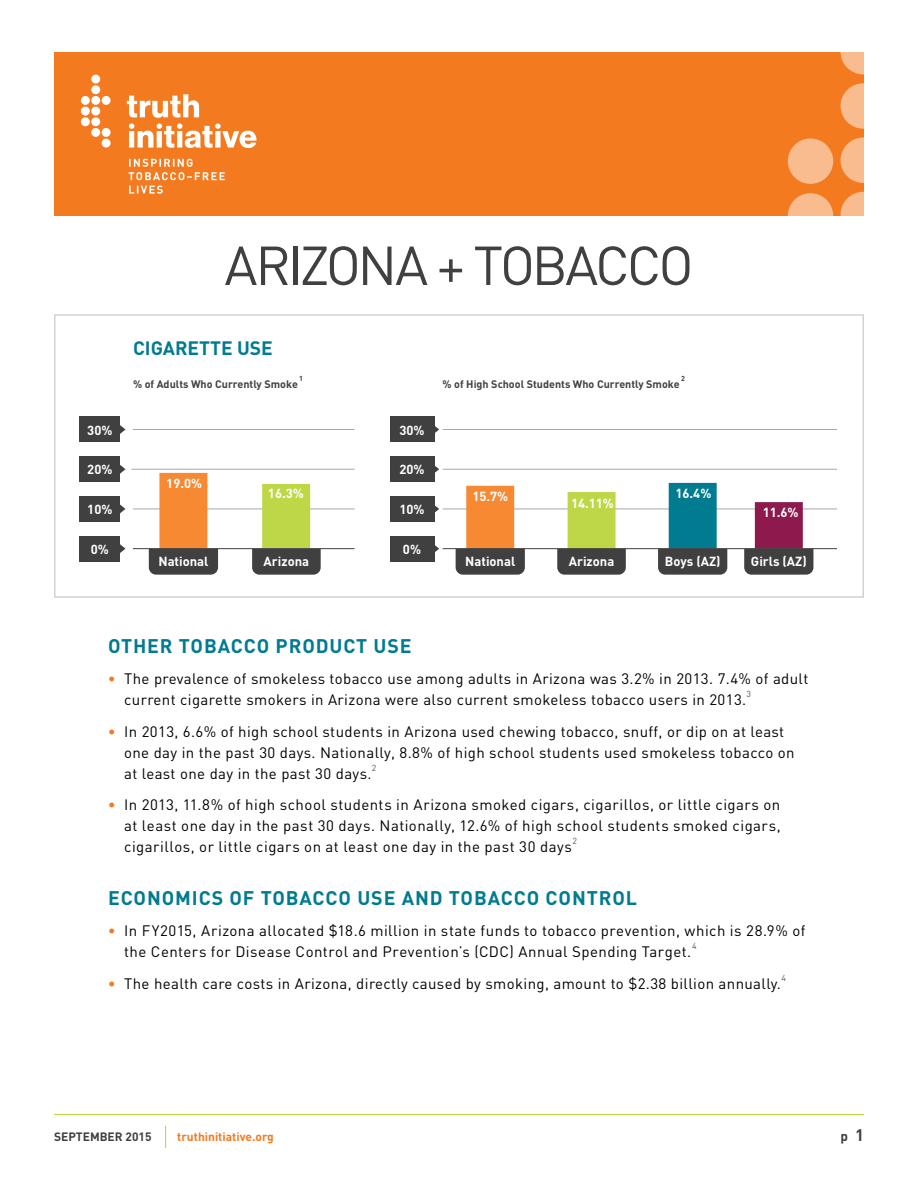
<style>
.page{position:relative;width:918px;height:1188px;background:#fff}
.page>*{position:absolute;margin:0;border:0;box-sizing:border-box;transform-origin:0 0}
._01_Title{font:54px "DIN";letter-spacing:-.055em;color:#404041}
._02_Header{font:700 19.5px "DIN";letter-spacing:.045em;color:#007b90}
.t1{font:700 19.2px "DIN Pro";color:#007b90}
.t2{font:15px/21px "DIN";letter-spacing:.025em;color:#000}
.t3{font:700 13.5px "DIN";color:#404041}
.t4{font:700 13.05px "DIN";color:#fff}
.t5{font:700 12px "DIN";color:#f47a20}
.t6{font:700 12px "DIN";color:#404041}
.t7{font:700 10.8px "DIN";color:#404041}
.t8{font:8.7px "DIN";color:#58585a}
.t9{font:700 7.2px "DIN";color:#404041}
.s1{font-weight:700;color:#f47a20}
.s2{font-size:16.5px}
</style>
<div class="page">
<hr style="left:54px;top:1114px;width:810px;height:1px;background:#bdd747">
<div style="left:54px;top:52px;width:810px;height:164px;background:#f47a20"></div>
<svg style="left:788px;top:52px;width:76px;height:164px"></svg>
<svg style="left:81px;top:75px;width:176px;height:119px"></svg>
<svg style="left:165px;top:1126px;width:1px;height:22px"></svg>
<hr style="left:133px;top:429px;width:222px;height:1px;background:#a7a8ab">
<hr style="left:131px;top:469px;width:224px;height:1px;background:#a7a8ab">
<hr style="left:133px;top:509px;width:222px;height:1px;background:#a7a8ab">
<div style="left:79px;top:417px;width:40px;height:25px;background:#404041"></div>
<svg style="left:119px;top:424px;width:6px;height:11px"></svg>
<div style="left:79px;top:456px;width:40px;height:26px;background:#404041"></div>
<svg style="left:119px;top:464px;width:6px;height:10px"></svg>
<div style="left:79px;top:496px;width:40px;height:26px;background:#404041"></div>
<svg style="left:119px;top:504px;width:6px;height:10px"></svg>
<div style="left:79px;top:536px;width:40px;height:26px;background:#404041"></div>
<svg style="left:119px;top:544px;width:6px;height:10px"></svg>
<div style="left:262px;top:484px;width:48px;height:64px;background:#bdd747"></div>
<div style="left:159px;top:473px;width:48px;height:76px;background:#f68932"></div>
<div style="left:149px;top:549px;width:69px;height:26px;background:#404041"></div>
<svg style="left:252px;top:549px;width:69px;height:26px;background:#464647"></svg>
<hr style="left:133px;top:548px;width:222px;height:1px;background:#404041">
<hr style="left:443px;top:429px;width:394px;height:1px;background:#a7a8ab">
<hr style="left:443px;top:469px;width:394px;height:1px;background:#a7a8ab">
<hr style="left:443px;top:509px;width:394px;height:1px;background:#a7a8ab">
<div style="left:390px;top:417px;width:44px;height:25px;background:#404041"></div>
<svg style="left:434px;top:424px;width:5px;height:11px"></svg>
<div style="left:390px;top:456px;width:44px;height:26px;background:#404041"></div>
<svg style="left:434px;top:464px;width:5px;height:10px"></svg>
<div style="left:390px;top:496px;width:44px;height:26px;background:#404041"></div>
<svg style="left:434px;top:504px;width:5px;height:10px"></svg>
<div style="left:390px;top:536px;width:44px;height:26px;background:#404041"></div>
<svg style="left:434px;top:544px;width:5px;height:10px"></svg>
<div style="left:568px;top:492px;width:48px;height:57px;background:#bdd747"></div>
<div style="left:466px;top:486px;width:48px;height:63px;background:#f68932"></div>
<div style="left:669px;top:483px;width:48px;height:66px;background:#007b90"></div>
<div style="left:755px;top:502px;width:48px;height:47px;background:#8d194d"></div>
<div style="left:456px;top:549px;width:69px;height:26px;background:#404041"></div>
<svg style="left:557px;top:549px;width:69px;height:26px;background:#464647"></svg>
<div style="left:658px;top:549px;width:69px;height:26px;background:#404041"></div>
<div style="left:744px;top:549px;width:69px;height:26px;background:#404041"></div>
<hr style="left:443px;top:548px;width:394px;height:1px;background:#404041">
<div style="left:54px;top:314px;width:810px;height:284px;border:2px solid #d0d2d4"></div>
<p class="_01_Title" style="left:224px;top:232px;width:471px">ARIZONA + TOBACCO</p>
<p class="t4" style="left:87px;top:421px;width:27px">30%</p>
<p class="t4" style="left:87px;top:461px;width:27px">20%</p>
<p class="t4" style="left:87px;top:501px;width:27px">10%</p>
<p class="t4" style="left:91px;top:540px;width:20px">0%</p>
<p class="t1" style="left:133px;top:335px;width:141px">CIGARETTE USE</p>
<p class="t9" style="left:299px;top:374px;width:5px">1</p>
<p class="t7" style="left:133px;top:377px;width:166px">% of Adults Who Currently Smoke</p>
<p class="t4" style="left:166px;top:475px;width:37px">19.0%</p>
<p class="t4" style="left:268px;top:485px;width:37px">16.3%</p>
<p class="t4" style="left:158px;top:553px;width:52px">National</p>
<p class="t4" style="left:264px;top:553px;width:47px">Arizona</p>
<p class="t4" style="left:399px;top:421px;width:27px">30%</p>
<p class="t4" style="left:399px;top:461px;width:27px">20%</p>
<p class="t4" style="left:399px;top:501px;width:27px">10%</p>
<p class="t4" style="left:403px;top:540px;width:20px">0%</p>
<p class="t9" style="left:681px;top:374px;width:5px">2</p>
<p class="t7" style="left:443px;top:377px;width:239px">% of High School Students Who Currently Smoke</p>
<p class="t4" style="left:472px;top:488px;width:37px">15.7%</p>
<p class="t4" style="left:571px;top:494px;width:45px">14.11%</p>
<p class="t4" style="left:675px;top:485px;width:37px">16.4%</p>
<p class="t4" style="left:763px;top:504px;width:37px">11.6%</p>
<p class="t4" style="left:465px;top:553px;width:52px">National</p>
<p class="t4" style="left:569px;top:553px;width:47px">Arizona</p>
<p class="t4" style="left:665px;top:553px;width:57px">Boys (AZ)</p>
<p class="t4" style="left:751px;top:553px;width:57px">Girls (AZ)</p>
<p class="_02_Header" style="left:108px;top:633px;width:305px">OTHER TOBACCO PRODUCT USE</p>
<p class="t2" style="left:124px;top:668px;width:686px;text-indent:-16px"><span class="s1">•</span> The prevalence of smokeless tobacco use among adults in Arizona was 3.2% in 2013. 7.4% of adult current cigarette smokers in Arizona were also current smokeless tobacco users in 2013.</p>
<p class="t8" style="left:747px;top:688px;width:6px">3</p>
<p class="t2" style="left:124px;top:720px;width:672px;text-indent:-16px"><span class="s1">•</span> In 2013, 6.6% of high school students in Arizona used chewing tobacco, snuff, or dip on at least one day in the past 30 days. Nationally, 8.8% of high school students used smokeless tobacco on at least one day in the past 30 days.</p>
<p class="t8" style="left:372px;top:762px;width:6px">2</p>
<p class="t2" style="left:124px;top:794px;width:658px;text-align:justify;text-indent:-16px"><span class="s1">•</span> In 2013, 11.8% of high school students in Arizona smoked cigars, cigarillos, or little cigars on at least one day in the past 30 days. Nationally, 12.6% of high school students smoked cigars, cigarillos, or little cigars on at least one day in the past 30 days</p>
<p class="t8" style="left:573px;top:835px;width:6px">2</p>
<p class="_02_Header" style="left:108px;top:885px;width:531px">ECONOMICS OF TOBACCO USE AND TOBACCO CONTROL</p>
<p class="t2" style="left:124px;top:920px;width:683px;text-indent:-16px"><span class="s1">•</span> In FY2015, Arizona allocated $18.6 million in state funds to tobacco prevention, which is 28.9% of the Centers for Disease Control and Prevention’s (CDC) Annual Spending Target.</p>
<p class="t8" style="left:692px;top:940px;width:6px">4</p>
<p class="t2" style="left:108px;top:972px;width:675px"><span class="s1">•</span> The health care costs in Arizona, directly caused by smoking, amount to $2.38 billion annually.</p>
<p class="t8" style="left:781px;top:972px;width:6px">4</p>
<p class="t6" style="left:54px;top:1129px;width:99px">SEPTEMBER 2015</p>
<p class="t5" style="left:177px;top:1129px;width:98px">truthinitiative.org</p>
<p class="t3" style="left:841px;top:1127px;width:25px">p <span class="s2">1</span></p>
</div>
